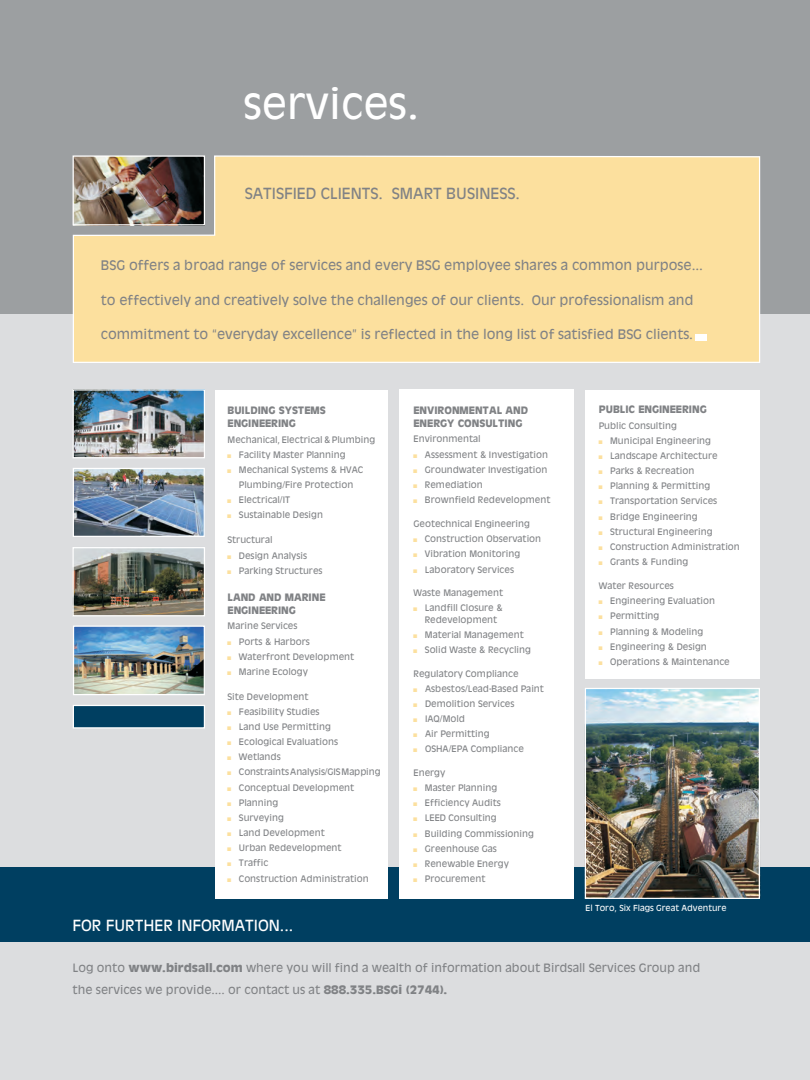
<style>
.page{position:relative;width:810px;height:1080px;background:#fff}
.page>*{position:absolute;margin:0;border:0;box-sizing:border-box;transform-origin:0 0}
.t1{font:40px "Antique Olive";color:#fff}
.t2{font:15px "Antique Olive";color:#808285}
.t3{font:15px "Antique Olive";color:#fff}
.t4{font:12.88px "Antique Olive";color:#808285}
.t5{font:11.25px/22px "Antique Olive";color:#808285}
.t6{font:700 10px/13px "Antique Olive";color:#808285}
.t7{font:8.75px/15.1px "Antique Olive";color:#808285}
.t8{font:8.12px "Antique Olive";color:#fff}
.s1{font-weight:700}
</style>
<div class="page">
<div style="left:0;top:314px;width:810px;height:766px;background:#dcdddf"></div>
<div style="left:0;top:0;width:810px;height:314px;background:#9c9fa1"></div>
<div style="left:0;top:867px;width:810px;height:75px;background:#003f61"></div>
<div style="left:73px;top:705px;width:132px;height:24px;background:#003f61;border:1px solid #fff"></div>
<div style="left:399px;top:390px;width:175px;height:509px;background:#fff"></div>
<div style="left:585px;top:390px;width:175px;height:289px;background:#fff"></div>
<div style="left:72px;top:155px;width:689px;height:208px;background:#fce09e"></div>
<div style="left:215px;top:390px;width:173px;height:509px;background:#fff"></div>
<div style="left:695px;top:334px;width:12px;height:7px;background:#fff"></div>
<img style="left:75px;top:391px;width:128px;height:65px">
<div style="left:73px;top:389px;width:132px;height:69px;border:1px solid #fff"></div>
<img style="left:75px;top:628px;width:128px;height:65px">
<img style="left:75px;top:470px;width:128px;height:65px">
<div style="left:73px;top:468px;width:132px;height:69px;border:1px solid #fff"></div>
<div style="left:73px;top:626px;width:132px;height:69px;border:1px solid #fff"></div>
<img style="left:74px;top:549px;width:129px;height:65px">
<div style="left:72px;top:547px;width:133px;height:69px;border:1px solid #fff"></div>
<img style="left:75px;top:157px;width:128px;height:66px">
<div style="left:73px;top:155px;width:132px;height:70px;border:1px solid #fff"></div>
<img style="left:587px;top:690px;width:171px;height:207px">
<div style="left:585px;top:688px;width:175px;height:211px;border:1px solid #fff"></div>
<h1 class="t1" style="left:243px;top:87px;width:177px">services.</h1>
<h2 class="t2" style="left:245px;top:187px;width:277px">SATISFIED CLIENTS. SMART BUSINESS.</h2>
<h3 class="t4" style="left:101px;top:260px;width:604px">BSG offers a broad range of services and every BSG employee shares a common purpose...</h3>
<h3 class="t4" style="left:101px;top:295px;width:594px">to effectively and creatively solve the challenges of our clients. Our professionalism and</h3>
<h3 class="t4" style="left:101px;top:329px;width:594px">commitment to “everyday excellence” is reflected in the long list of satisfied BSG clients.</h3>
<p class="t6" style="left:228px;top:404px;width:100px">BUILDING SYSTEMS<br>ENGINEERING</p>
<p class="t7" style="left:239px;top:432px;width:138px;text-indent:-11px">Mechanical, Electrical &amp; Plumbing<br>Facility Master Planning<br>Mechanical Systems &amp; HVAC<br>Plumbing/Fire Protection<br>Electrical/IT<br>Sustainable Design</p>
<p class="t7" style="left:239px;top:533px;width:85px;text-indent:-11px">Structural<br>Design Analysis<br>Parking Structures</p>
<p class="t6" style="left:228px;top:591px;width:99px">LAND AND MARINE<br>ENGINEERING</p>
<p class="t7" style="left:239px;top:619px;width:117px;text-indent:-11px">Marine Services<br>Ports &amp; Harbors<br>Waterfront Development<br>Marine Ecology</p>
<p class="t7" style="left:239px;top:689px;width:143px;text-indent:-11px">Site Development<br>Feasibility Studies<br>Land Use Permitting<br>Ecological Evaluations<br>Wetlands<br>ConstraintsAnalysis/GISMapping<br>Conceptual Development<br>Planning<br>Surveying<br>Land Development<br>Urban Redevelopment<br>Traffic<br>Construction Administration</p>
<h2 class="t3" style="left:73px;top:919px;width:222px">FOR FURTHER INFORMATION...</h2>
<p class="t6" style="left:414px;top:404px;width:116px">ENVIRONMENTAL AND<br>ENERGY CONSULTING</p>
<p class="t7" style="left:425px;top:432px;width:127px;text-indent:-11px">Environmental<br>Assessment &amp; Investigation<br>Groundwater Investigation<br>Remediation<br>Brownfield Redevelopment</p>
<p class="t7" style="left:425px;top:517px;width:118px;text-indent:-11px">Geotechnical Engineering<br>Construction Observation<br>Vibration Monitoring<br>Laboratory Services</p>
<p class="t7" style="left:414px;top:586px;width:91px;text-align:right">Waste Management<br>Landfill Closure &amp;</p>
<p class="t7" style="left:425px;top:612px;width:108px">Redevelopment<br>Material Management<br>Solid Waste &amp; Recycling</p>
<p class="t7" style="left:425px;top:666px;width:120px;text-indent:-11px">Regulatory Compliance<br>Asbestos/Lead-Based Paint<br>Demolition Services<br>IAQ/Mold<br>Air Permitting<br>OSHA/EPA Compliance</p>
<p class="t7" style="left:425px;top:766px;width:111px;text-indent:-11px">Energy<br>Master Planning<br>Efficiency Audits<br>LEED Consulting<br>Building Commissioning<br>Greenhouse Gas<br>Renewable Energy<br>Procurement</p>
<p class="t6" style="left:599px;top:403px;width:109px">PUBLIC ENGINEERING</p>
<p class="t7" style="left:610px;top:418px;width:131px;text-indent:-11px">Public Consulting<br>Municipal Engineering<br>Landscape Architecture<br>Parks &amp; Recreation<br>Planning &amp; Permitting<br>Transportation Services<br>Bridge Engineering<br>Structural Engineering<br>Construction Administration<br>Grants &amp; Funding</p>
<p class="t7" style="left:610px;top:579px;width:121px;text-indent:-11px">Water Resources<br>Engineering Evaluation<br>Permitting<br>Planning &amp; Modeling<br>Engineering &amp; Design<br>Operations &amp; Maintenance</p>
<p class="t8" style="left:586px;top:904px;width:142px">El Toro, Six Flags Great Adventure</p>
<p class="t5" style="left:73px;top:957px;width:629px">Log onto <span class="s1">www.birdsall.com</span> where you will find a wealth of information about Birdsall Services Group and the services we provide.... or contact us at <span class="s1">888.335.BSGi (2744).</span></p>
</div>
